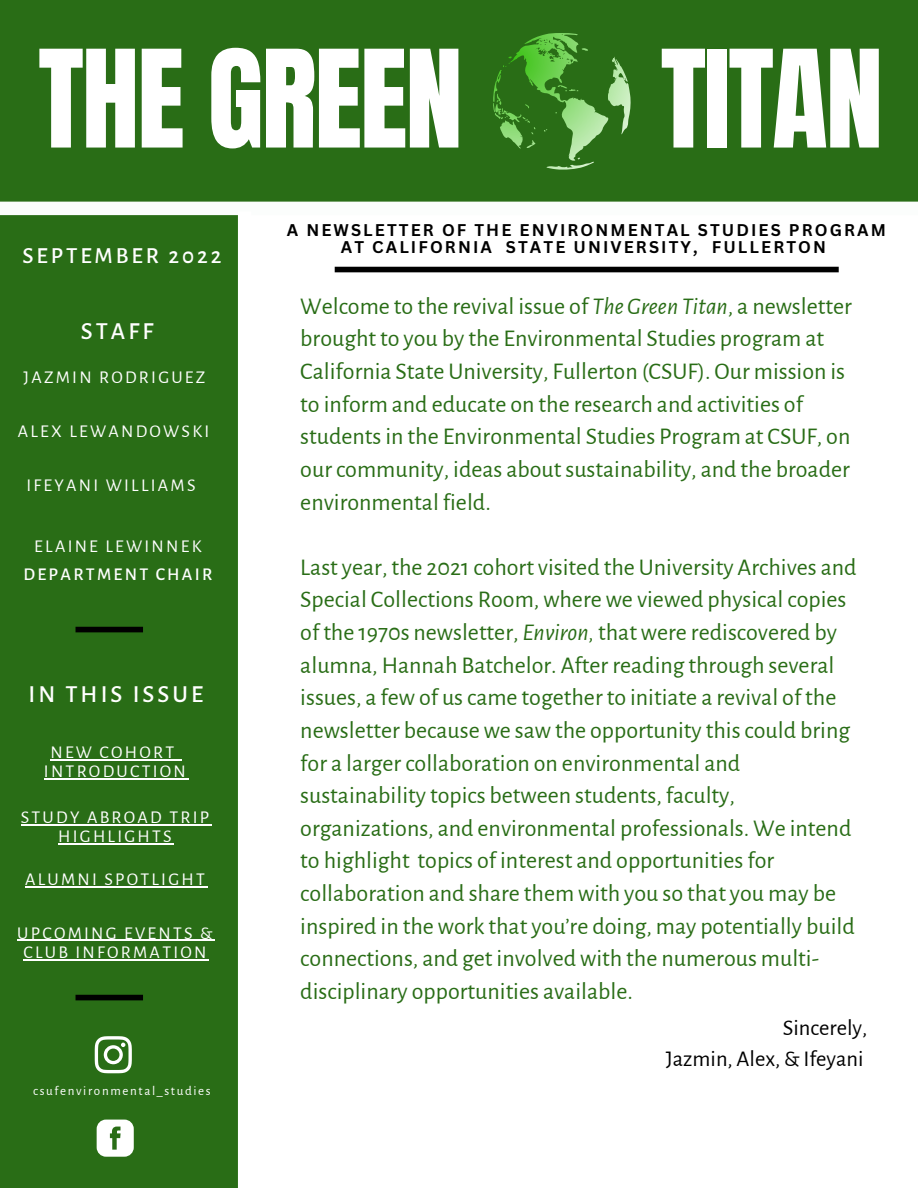
<style>
.page{position:relative;width:918px;height:1188px;background:#fff}
.page>*{position:absolute;margin:0;border:0;box-sizing:border-box;transform-origin:0 0}
.t1{font:115.05px "Anton";letter-spacing:-.015em;color:#fff}
.t2{font:500 24.6px "Alegreya Sans";letter-spacing:.125em;color:#fff}
.t3{font:24px/32.7px "Alegreya Sans";color:#296d16}
.t4{font:500 23.1px "Alegreya Sans";letter-spacing:.125em;color:#fff}
.t5{font:22.5px/31.5px "Alegreya Sans";color:#000;text-align:right}
.t6{font:18px/19.2px "Alegreya Sans";letter-spacing:.125em;color:#fff;text-align:center}
.t7{font:500 18px "Alegreya Sans";letter-spacing:.125em;color:#fff}
.t8{font:700 16.5px/16.8px "Canva Sans";letter-spacing:.125em;color:#000;text-align:center}
.t9{font:13.05px "Alegreya Sans";letter-spacing:.125em;color:#fff}
.s1{font-style:italic}
</style>
<div class="page">
<div style="left:0;top:0;width:918px;height:207px;background:#296d16"></div>
<div style="left:0;top:211px;width:245px;height:977px;background:#296d16"></div>
<div style="left:335px;top:267px;width:504px;height:5px;background:#000"></div>
<div style="left:0;top:202px;width:918px;height:13px;background:#fbfdfc"></div>
<svg style="left:97px;top:1120px;width:37px;height:37px"></svg>
<svg style="left:95px;top:1036px;width:37px;height:37px"></svg>
<div style="left:76px;top:995px;width:67px;height:5px;background:#000"></div>
<div style="left:76px;top:627px;width:67px;height:5px;background:#000"></div>
<div style="left:238px;top:211px;width:13px;height:977px;background:#fff"></div>
<svg style="left:493px;top:33px;width:138px;height:137px"></svg>
<hr style="left:50px;top:759px;width:127px;height:1px;background:#fff">
<hr style="left:44px;top:778px;width:144px;height:1px;background:#fff">
<hr style="left:21px;top:824px;width:190px;height:1px;background:#fff">
<hr style="left:58px;top:843px;width:116px;height:1px;background:#fff">
<hr style="left:25px;top:886px;width:182px;height:1px;background:#fff">
<hr style="left:17px;top:940px;width:198px;height:1px;background:#fff">
<hr style="left:23px;top:959px;width:186px;height:1px;background:#fff">
<h1 class="t1" style="left:38px;top:17px;width:426px">THE GREEN</h1>
<h1 class="t1" style="left:661px;top:17px;width:224px">TITAN</h1>
<p class="t4" style="left:22px;top:244px;width:200px">SEPTEMBER 2022</p>
<p class="t2" style="left:81px;top:319px;width:74px">STAFF</p>
<p class="t6" style="left:23px;top:368px;width:183px">JAZMIN RODRIGUEZ</p>
<p class="t6" style="left:18px;top:422px;width:193px">ALEX LEWANDOWSKI</p>
<p class="t6" style="left:26px;top:476px;width:171px">IFEYANI WILLIAMS</p>
<p class="t6" style="left:34px;top:537px;width:169px">ELAINE LEWINNEK</p>
<p class="t7" style="left:24px;top:566px;width:190px">DEPARTMENT CHAIR</p>
<p class="t2" style="left:28px;top:683px;width:176px">IN THIS ISSUE</p>
<p class="t6" style="left:44px;top:743px;width:143px">NEW COHORT<br>INTRODUCTION</p>
<p class="t6" style="left:21px;top:808px;width:190px">STUDY ABROAD TRIP<br>HIGHLIGHTS</p>
<p class="t6" style="left:25px;top:870px;width:181px">ALUMNI SPOTLIGHT</p>
<p class="t6" style="left:17px;top:924px;width:197px">UPCOMING EVENTS &amp;<br>CLUB INFORMATION</p>
<p class="t9" style="left:33px;top:1085px;width:179px">csufenvironmental_studies</p>
<p class="t8" style="left:287px;top:221px;width:601px">A NEWSLETTER OF THE ENVIRONMENTAL STUDIES PROGRAM<br>AT CALIFORNIA STATE UNIVERSITY, FULLERTON</p>
<p class="t3" style="left:300px;top:290px;width:553px">Welcome to the revival issue of <span class="s1">The Green Titan</span>, a newsletter brought to you by the Environmental Studies program at California State University, Fullerton (CSUF). Our mission is to inform and educate on the research and activities of students in the Environmental Studies Program at CSUF, on our community, ideas about sustainability, and the broader environmental field.</p>
<p class="t3" style="left:300px;top:551px;width:558px">Last year, the 2021 cohort visited the University Archives and Special Collections Room, where we viewed physical copies of the 1970s newsletter, <span class="s1">Environ,</span> that were rediscovered by alumna, Hannah Batchelor. After reading through several issues, a few of us came together to initiate a revival of the newsletter because we saw the opportunity this could bring for a larger collaboration on environmental and sustainability topics between students, faculty, organizations, and environmental professionals. We intend to highlight topics of interest and opportunities for collaboration and share them with you so that you may be inspired in the work that you’re doing, may potentially build connections, and get involved with the numerous multi&shy;disciplinary opportunities available.</p>
<p class="t5" style="left:666px;top:1012px;width:203px">Sincerely,<br>Jazmin, Alex, &amp; Ifeyani</p>
</div>
